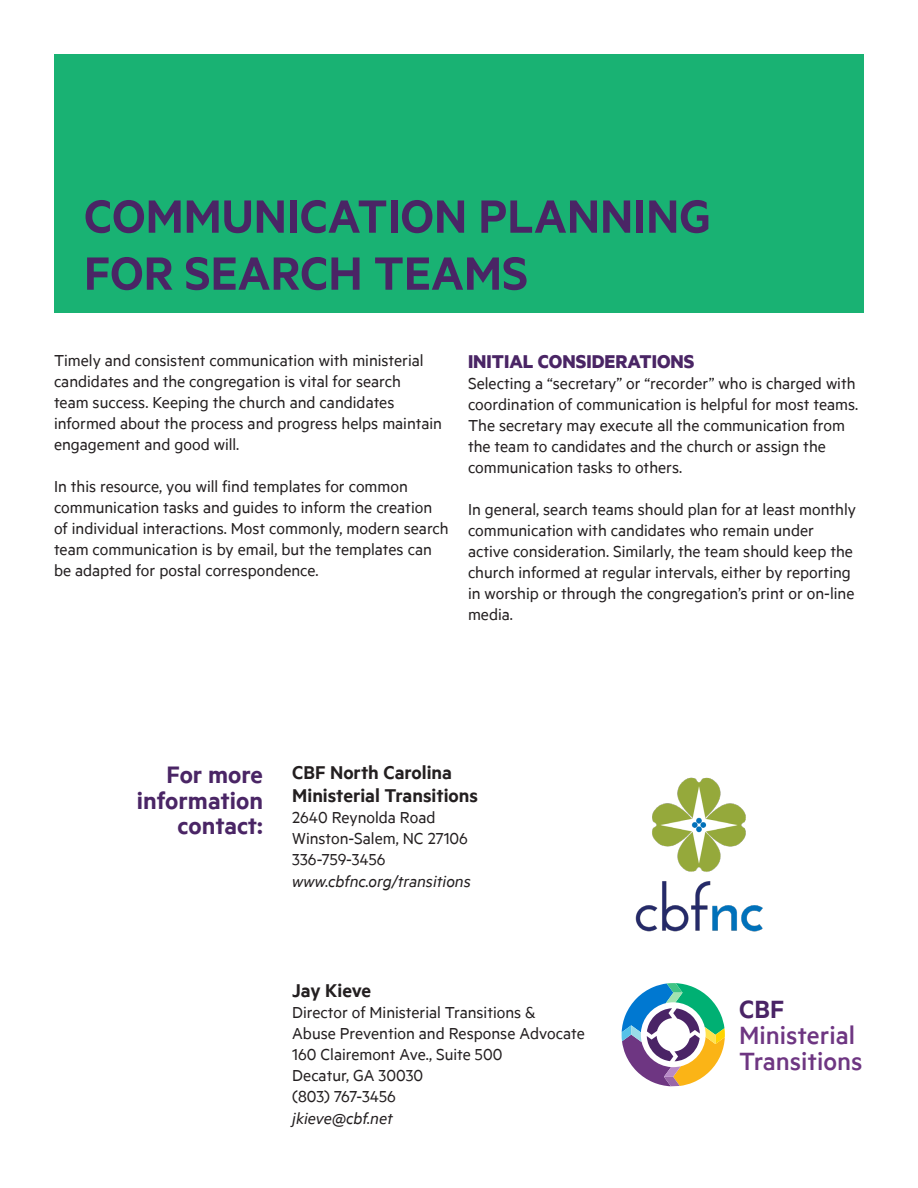
<style>
.page{position:relative;width:918px;height:1188px;background:#fff}
.page>*{position:absolute;margin:0;border:0;box-sizing:border-box;transform-origin:0 0}
.t1{font:600 52.5px "Metric";color:#4a2565}
.t2{font:500 28.35px/25.7px "Metric";color:#6e3682}
.t3{font:600 28.35px "Metric";color:#4a2466}
.t4{font:600 27px/25.5px "Metric";color:#4a2565;text-align:right}
.t5{font:600 21px/22.5px "Metric";color:#231f20}
.Subhead{font:700 21px "Metric";color:#4a2565}
.t6{font:18px/21px "Metric";color:#231f20}
.t7{font:italic 18px "Metric";color:#231f20}
</style>
<div class="page">
<div style="left:54px;top:54px;width:810px;height:259px;background:#19b273"></div>
<svg style="left:622px;top:983px;width:103px;height:103px"></svg>
<img style="left:635px;top:777px;width:128px;height:155px">
<p class="t1" style="left:84px;top:185px;width:628px">COMMUNICATION PLANNING</p>
<p class="t1" style="left:84px;top:242px;width:446px">FOR SEARCH TEAMS</p>
<p class="t6" style="left:54px;top:349px;width:390px">Timely and consistent communication with ministerial candidates and the congregation is vital for search<br>team success. Keeping the church and candidates informed about the process and progress helps maintain engagement and good will.</p>
<p class="t6" style="left:54px;top:475px;width:396px">In this resource, you will find templates for common communication tasks and guides to inform the creation of individual interactions. Most commonly, modern search team communication is by email, but the templates can be adapted for postal correspondence.</p>
<p class="Subhead" style="left:468px;top:348px;width:228px">INITIAL CONSIDERATIONS</p>
<p class="t6" style="left:468px;top:372px;width:392px">Selecting a “secretary” or “recorder” who is charged with coordination of communication is helpful for most teams.<br>The secretary may execute all the communication from the team to candidates and the church or assign the communication tasks to others.</p>
<p class="t6" style="left:468px;top:498px;width:390px">In general, search teams should plan for at least monthly communication with candidates who remain under active consideration. Similarly, the team should keep the church informed at regular intervals, either by reporting in worship or through the congregation’s print or on-line media.</p>
<p class="t4" style="left:137px;top:761px;width:128px">For more information contact:</p>
<p class="t5" style="left:292px;top:761px;width:187px">CBF North Carolina<br>Ministerial Transitions</p>
<p class="t6" style="left:292px;top:806px;width:145px">2640 Reynolda Road</p>
<p class="t6" style="left:292px;top:827px;width:177px">Winston-Salem, NC 27106</p>
<p class="t6" style="left:292px;top:848px;width:95px">336-759-3456</p>
<p class="t7" style="left:292px;top:871px;width:180px">www.cbfnc.org/transitions</p>
<p class="t5" style="left:292px;top:978px;width:81px">Jay Kieve</p>
<p class="t6" style="left:292px;top:1001px;width:245px">Director of Ministerial Transitions &amp;</p>
<p class="t6" style="left:292px;top:1022px;width:294px">Abuse Prevention and Response Advocate</p>
<p class="t6" style="left:292px;top:1043px;width:212px">160 Clairemont Ave., Suite 500</p>
<p class="t6" style="left:292px;top:1064px;width:133px">Decatur, GA 30030</p>
<p class="t6" style="left:292px;top:1085px;width:105px">(803) 767-3456</p>
<p class="t7" style="left:292px;top:1108px;width:102px">jkieve@cbf.net</p>
<p class="t3" style="left:739px;top:993px;width:46px">CBF</p>
<p class="t2" style="left:739px;top:1021px;width:125px">Ministerial<br>Transitions</p>
</div>
